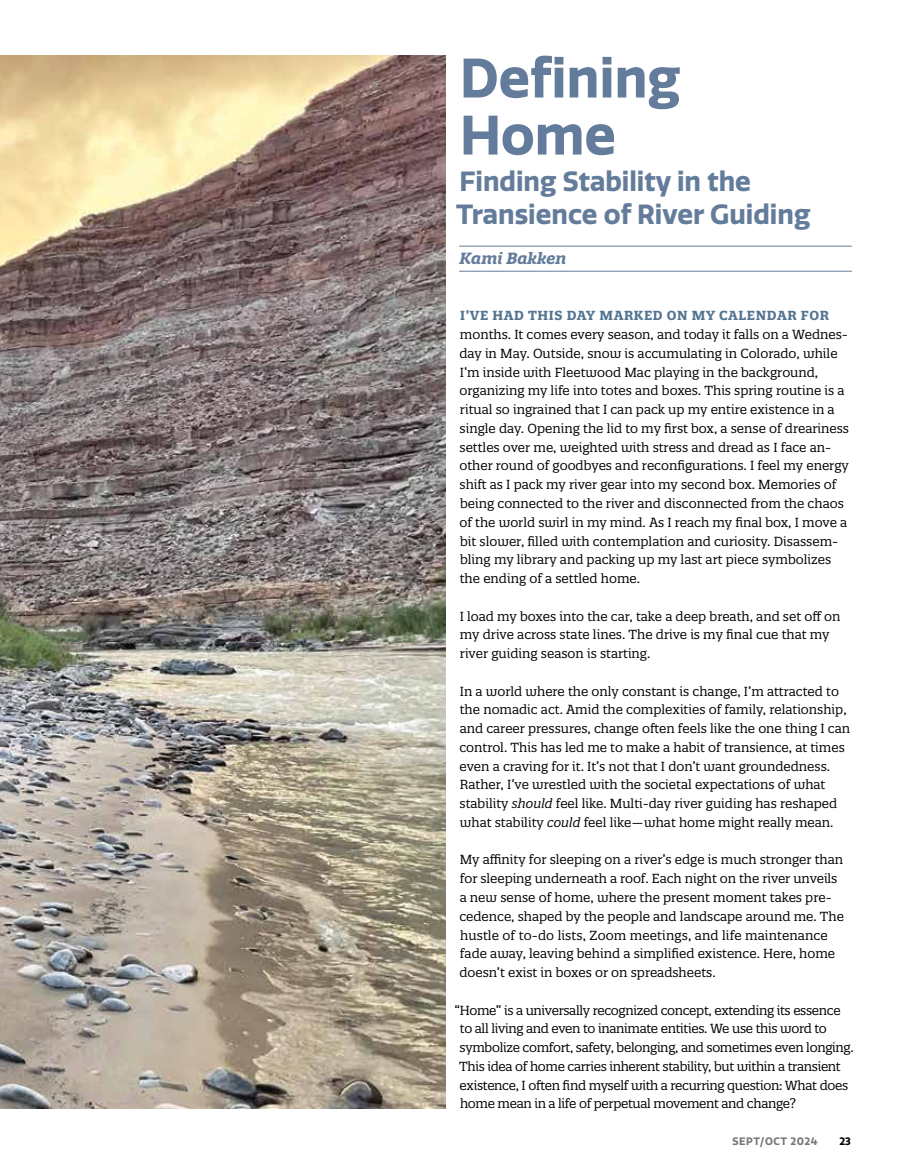
<style>
.page{position:relative;width:905px;height:1175px;background:#fff}
.page>*{position:absolute;margin:0;border:0;box-sizing:border-box;transform-origin:0 0}
.t1{font:700 54px/57px "Quatro";color:#647c9b}
.t2{font:700 27px/33px "Quatro";color:#647c9b}
.t3{font:italic 700 15.75px "Quatro Slab";color:#647c9b}
.t4{font:12.75px/18.8px "Quatro Slab";color:#000}
.t5{font:12.75px/18.8px "Quatro Slab";letter-spacing:-.025em;color:#000}
.t6{font:700 12.75px "Quatro Slab";letter-spacing:.05em;color:#547592}
.t7{font:700 10.5px "Quatro";letter-spacing:.05em;color:#77787b}
.t8{font:700 10.5px "Quatro";color:#000}
.s1{font-style:italic}
</style>
<div class="page">
<img style="left:0;top:56px;width:446px;height:1052px">
<hr style="left:459px;top:246px;width:392px;height:1px;background:#647c9b">
<hr style="left:459px;top:271px;width:392px;height:1px;background:#647c9b">
<h1 class="t1" style="left:460px;top:50px;width:222px">Defining<br>Home</h1>
<h2 class="t2" style="left:456px;top:165px;width:356px">Finding Stability in the<br>Transience of River Guiding</h2>
<p class="t3" style="left:459px;top:248px;width:108px">Kami Bakken</p>
<p class="t6" style="left:460px;top:308px;width:370px">I’VE HAD THIS DAY MARKED ON MY CALENDAR FOR</p>
<p class="t4" style="left:459px;top:325px;width:391px">months. It comes every season, and today it falls on a Wednes&shy;day in May. Outside, snow is accumulating in Colorado, while I’m inside with Fleetwood Mac playing in the background, organizing my life into totes and boxes. This spring routine is a ritual so ingrained that I can pack up my entire existence in a single day. Opening the lid to my first box, a sense of dreariness settles over me, weighted with stress and dread as I face an&shy;other round of goodbyes and reconfigurations. I feel my energy shift as I pack my river gear into my second box. Memories of being connected to the river and disconnected from the chaos of the world swirl in my mind. As I reach my final box, I move a bit slower, filled with contemplation and curiosity. Disassem&shy;bling my library and packing up my last art piece symbolizes the ending of a settled home.</p>
<p class="t4" style="left:460px;top:606px;width:382px">I load my boxes into the car, take a deep breath, and set off on my drive across state lines. The drive is my final cue that my river guiding season is starting.</p>
<p class="t4" style="left:459px;top:681px;width:392px">In a world where the only constant is change, I’m attracted to the nomadic act. Amid the complexities of family, relationship, and career pressures, change often feels like the one thing I can control. This has led me to make a habit of transience, at times even a craving for it. It’s not that I don’t want groundedness.<br>Rather, I’ve wrestled with the societal expectations of what stability <span class="s1">should</span> feel like. Multi-day river guiding has reshaped what stability <span class="s1">could</span> feel like — what home might really mean.</p>
<p class="t4" style="left:459px;top:850px;width:386px">My affinity for sleeping on a river’s edge is much stronger than for sleeping underneath a roof. Each night on the river unveils a new sense of home, where the present moment takes pre&shy;cedence, shaped by the people and landscape around me. The hustle of to-do lists, Zoom meetings, and life maintenance fade away, leaving behind a simplified existence. Here, home doesn’t exist in boxes or on spreadsheets.</p>
<p class="t5" style="left:459px;top:1000px;width:396px;text-indent:-5px">“Home” is a universally recognized concept, extending its essence to all living and even to inanimate entities. We use this word to symbolize comfort, safety, belonging, and sometimes even longing.<br>This idea of home carries inherent stability, but within a transient existence, I often find myself with a recurring question: What does home mean in a life of perpetual movement and change?</p>
<p class="t7" style="left:732px;top:1135px;width:87px">SEPT/OCT 2024</p>
<p class="t8" style="left:839px;top:1135px;width:13px">23</p>
</div>
